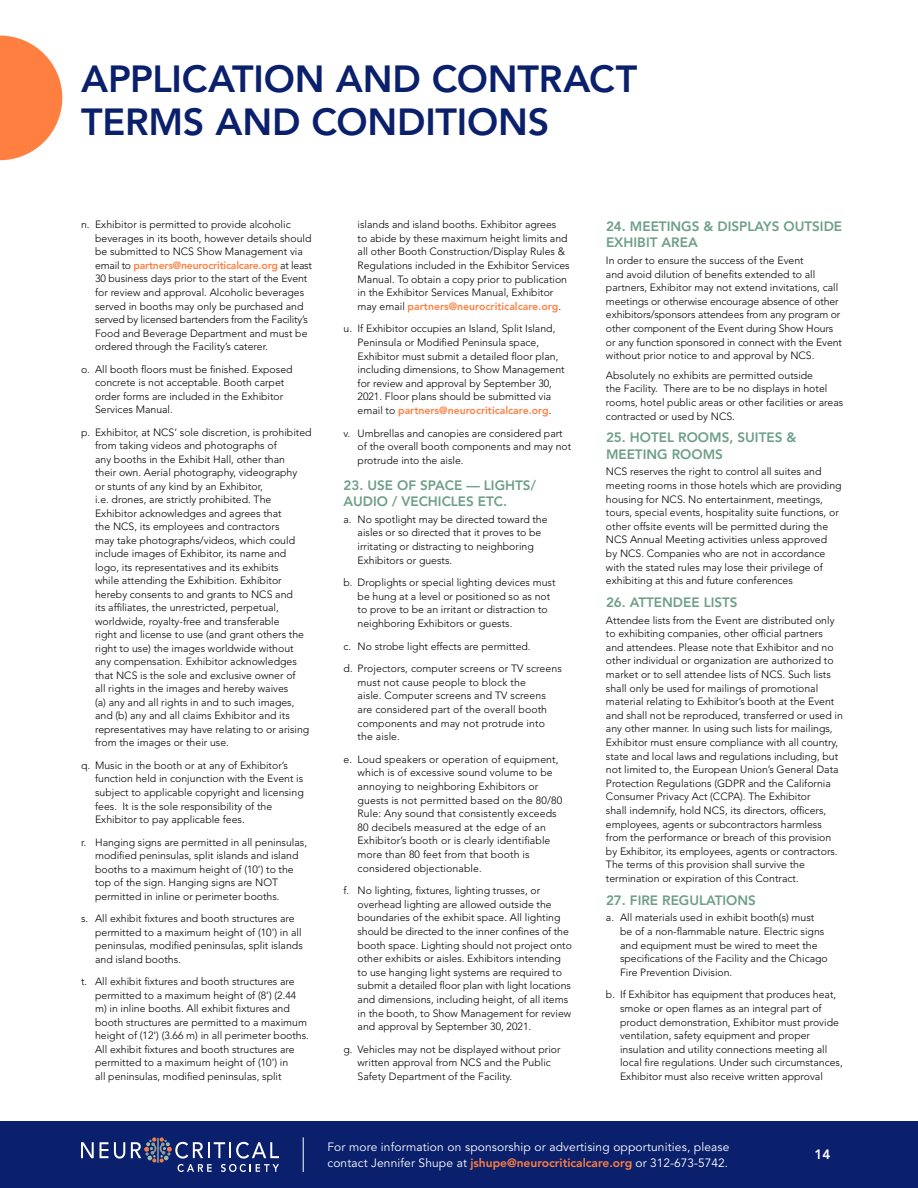
<style>
.page{position:relative;width:918px;height:1188px;background:#fff}
.page>*{position:absolute;margin:0;border:0;box-sizing:border-box;transform-origin:0 0}
.t1{font:800 37.5px/43.5px "Avenir LT Std";letter-spacing:-.005em;color:#0b206c}
.t2{font:800 13.5px/16.6px "Avenir LT Std";color:#6e9f87}
.t3{font:800 13.5px "Avenir LT Std";color:#fff}
.t4{font:12px/16.5px "Avenir LT Std";letter-spacing:.01em;color:#fff}
.t5{font:300 10.5px/13.6px "Avenir LT Std";color:#000}
.s1{font-weight:800;color:#ff7f41}
</style>
<div class="page">
<div style="left:0;top:1121px;width:918px;height:67px;background:#0b206c"></div>
<svg style="left:81px;top:1142px;width:13px;height:16px"></svg>
<svg style="left:100px;top:1142px;width:8px;height:16px"></svg>
<svg style="left:114px;top:1142px;width:11px;height:17px"></svg>
<svg style="left:131px;top:1137px;width:148px;height:35px"></svg>
<hr style="left:303px;top:1137px;width:1px;height:35px;background:#fff">
<svg style="left:0;top:36px;width:62px;height:124px"></svg>
<h1 class="t1" style="left:81px;top:57px;width:558px">APPLICATION AND CONTRACT<br>TERMS AND CONDITIONS</h1>
<p class="t5" style="left:95px;top:218px;width:218px;text-indent:-14px">n. Exhibitor is permitted to provide alcoholic beverages in its booth, however details should be submitted to NCS Show Management via email to <span class="s1">partners@neurocriticalcare.org</span> at least 30 business days prior to the start of the Event for review and approval. Alcoholic beverages served in booths may only be purchased and served by licensed bartenders from the Facility’s Food and Beverage Department and must be ordered through the Facility’s caterer.</p>
<p class="t5" style="left:95px;top:362px;width:199px;text-indent:-14px">o. All booth floors must be finished. Exposed concrete is not acceptable. Booth carpet order forms are included in the Exhibitor Services Manual.</p>
<p class="t5" style="left:95px;top:425px;width:218px;text-indent:-14px">p. Exhibitor, at NCS’ sole discretion, is prohibited from taking videos and photographs of<br>any booths in the Exhibit Hall, other than<br>their own. Aerial photography, videography<br>or stunts of any kind by an Exhibitor,<br>i.e. drones, are strictly prohibited. The Exhibitor acknowledges and agrees that<br>the NCS, its employees and contractors<br>may take photographs/videos, which could include images of Exhibitor, its name and logo, its representatives and its exhibits<br>while attending the Exhibition. Exhibitor hereby consents to and grants to NCS and<br>its affiliates, the unrestricted, perpetual, worldwide, royalty-free and transferable<br>right and license to use (and grant others the right to use) the images worldwide without any compensation. Exhibitor acknowledges that NCS is the sole and exclusive owner of<br>all rights in the images and hereby waives<br>(a) any and all rights in and to such images, and (b) any and all claims Exhibitor and its representatives may have relating to or arising from the images or their use.</p>
<p class="t5" style="left:95px;top:759px;width:210px;text-indent:-14px">q. Music in the booth or at any of Exhibitor’s function held in conjunction with the Event is subject to applicable copyright and licensing fees. It is the sole responsibility of the Exhibitor to pay applicable fees.</p>
<p class="t5" style="left:95px;top:835px;width:213px;text-indent:-14px">r. Hanging signs are permitted in all peninsulas, modified peninsulas, split islands and island booths to a maximum height of (10’) to the top of the sign. Hanging signs are NOT permitted in inline or perimeter booths.</p>
<p class="t5" style="left:95px;top:912px;width:209px;text-indent:-14px">s. All exhibit fixtures and booth structures are permitted to a maximum height of (10') in all peninsulas, modified peninsulas, split islands and island booths.</p>
<p class="t5" style="left:95px;top:975px;width:215px;text-indent:-14px">t. All exhibit fixtures and booth structures are permitted to a maximum height of (8’) (2.44 m) in inline booths. All exhibit fixtures and booth structures are permitted to a maximum height of (12') (3.66 m) in all perimeter booths.<br>All exhibit fixtures and booth structures are permitted to a maximum height of (10') in<br>all peninsulas, modified peninsulas, split</p>
<p class="t5" style="left:358px;top:218px;width:214px">islands and island booths. Exhibitor agrees<br>to abide by these maximum height limits and all other Booth Construction/Display Rules &amp; Regulations included in the Exhibitor Services Manual. To obtain a copy prior to publication in the Exhibitor Services Manual, Exhibitor may email <span class="s1">partners@neurocriticalcare.org</span>.</p>
<p class="t5" style="left:358px;top:322px;width:209px;text-indent:-14px">u. If Exhibitor occupies an Island, Split Island, Peninsula or Modified Peninsula space, Exhibitor must submit a detailed floor plan, including dimensions, to Show Management for review and approval by September 30, 2021. Floor plans should be submitted via email to <span class="s1">partners@neurocriticalcare.org</span>.</p>
<p class="t5" style="left:358px;top:426px;width:215px;text-indent:-14px">v. Umbrellas and canopies are considered part of the overall booth components and may not protrude into the aisle.</p>
<p class="t2" style="left:343px;top:477px;width:194px">23. USE OF SPACE — LIGHTS/<br>AUDIO / VECHICLES ETC.</p>
<p class="t5" style="left:358px;top:512px;width:192px;text-indent:-14px">a. No spotlight may be directed toward the aisles or so directed that it proves to be irritating or distracting to neighboring Exhibitors or guests.</p>
<p class="t5" style="left:358px;top:576px;width:199px;text-indent:-14px">b. Droplights or special lighting devices must be hung at a level or positioned so as not to prove to be an irritant or distraction to neighboring Exhibitors or guests.</p>
<p class="t5" style="left:343px;top:635px;width:220px;line-height:22.6px">c. No strobe light effects are permitted.<br>d. Projectors, computer screens or TV screens</p>
<p class="t5" style="left:358px;top:675px;width:191px">must not cause people to block the aisle. Computer screens and TV screens are considered part of the overall booth components and may not protrude into the aisle.</p>
<p class="t5" style="left:358px;top:752px;width:206px;text-indent:-14px">e. Loud speakers or operation of equipment, which is of excessive sound volume to be annoying to neighboring Exhibitors or guests is not permitted based on the 80/80<br>Rule: Any sound that consistently exceeds 80 decibels measured at the edge of an Exhibitor’s booth or is clearly identifiable more than 80 feet from that booth is considered objectionable.</p>
<p class="t5" style="left:358px;top:884px;width:216px;text-indent:-14px">f. No lighting, fixtures, lighting trusses, or overhead lighting are allowed outside the boundaries of the exhibit space. All lighting should be directed to the inner confines of the booth space. Lighting should not project onto other exhibits or aisles. Exhibitors intending to use hanging light systems are required to submit a detailed floor plan with light locations and dimensions, including height, of all items in the booth, to Show Management for review and approval by September 30, 2021.</p>
<p class="t5" style="left:358px;top:1042px;width:205px;text-indent:-14px">g. Vehicles may not be displayed without prior written approval from NCS and the Public<br>Safety Department of the Facility.</p>
<p class="t2" style="left:606px;top:218px;width:238px">24. MEETINGS &amp; DISPLAYS OUTSIDE<br>EXHIBIT AREA</p>
<p class="t5" style="left:606px;top:254px;width:238px">In order to ensure the success of the Event<br>and avoid dilution of benefits extended to all partners, Exhibitor may not extend invitations, call meetings or otherwise encourage absence of other exhibitors/sponsors attendees from any program or other component of the Event during Show Hours or any function sponsored in connect with the Event without prior notice to and approval by NCS.</p>
<p class="t5" style="left:606px;top:368px;width:239px">Absolutely no exhibits are permitted outside<br>the Facility. There are to be no displays in hotel rooms, hotel public areas or other facilities or areas contracted or used by NCS.</p>
<p class="t2" style="left:606px;top:429px;width:192px">25. HOTEL ROOMS, SUITES &amp;<br>MEETING ROOMS</p>
<p class="t5" style="left:606px;top:465px;width:237px">NCS reserves the right to control all suites and meeting rooms in those hotels which are providing housing for NCS. No entertainment, meetings, tours, special events, hospitality suite functions, or other offsite events will be permitted during the NCS Annual Meeting activities unless approved<br>by NCS. Companies who are not in accordance with the stated rules may lose their privilege of exhibiting at this and future conferences</p>
<p class="t2" style="left:606px;top:594px;width:133px">26. ATTENDEE LISTS</p>
<p class="t5" style="left:606px;top:613px;width:238px">Attendee lists from the Event are distributed only to exhibiting companies, other official partners and attendees. Please note that Exhibitor and no other individual or organization are authorized to market or to sell attendee lists of NCS. Such lists shall only be used for mailings of promotional material relating to Exhibitor’s booth at the Event and shall not be reproduced, transferred or used in any other manner. In using such lists for mailings, Exhibitor must ensure compliance with all country, state and local laws and regulations including, but not limited to, the European Union’s General Data Protection Regulations (GDPR and the California Consumer Privacy Act (CCPA). The Exhibitor<br>shall indemnify, hold NCS, its directors, officers, employees, agents or subcontractors harmless from the performance or breach of this provision by Exhibitor, its employees, agents or contractors.<br>The terms of this provision shall survive the termination or expiration of this Contract.</p>
<p class="t2" style="left:606px;top:892px;width:151px">27. FIRE REGULATIONS</p>
<p class="t5" style="left:620px;top:911px;width:209px;text-indent:-14px">a. All materials used in exhibit booth(s) must be of a non-flammable nature. Electric signs and equipment must be wired to meet the specifications of the Facility and the Chicago Fire Prevention Division.</p>
<p class="t5" style="left:620px;top:988px;width:224px;text-indent:-14px">b. If Exhibitor has equipment that produces heat, smoke or open flames as an integral part of product demonstration, Exhibitor must provide ventilation, safety equipment and proper insulation and utility connections meeting all local fire regulations. Under such circumstances, Exhibitor must also receive written approval</p>
<p class="t4" style="left:327px;top:1139px;width:404px">For more information on sponsorship or advertising opportunities, please contact Jennifer Shupe at <span class="s1">jshupe@neurocriticalcare.org</span> or 312-673-5742.</p>
<p class="t3" style="left:814px;top:1146px;width:17px">14</p>
</div>
